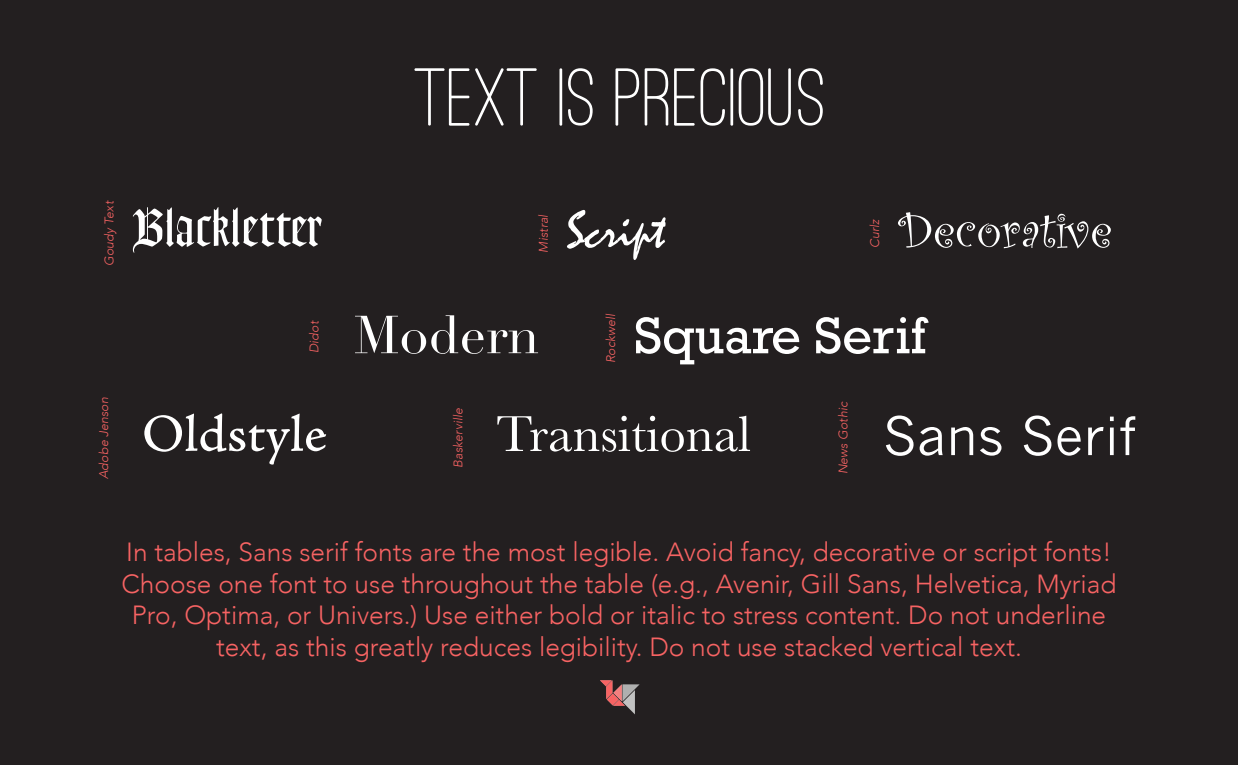
<style>
.page{position:relative;width:1238px;height:765px;background:#231f20}
.page>*{position:absolute;margin:0;border:0;box-sizing:border-box;transform-origin:0 0}
.t1{font:500 85px "Ostrich Sans Rounded";color:#fff}
.t2{font:52.5px "Baskerville";color:#fff}
.t3{font:52.5px "Goudy Text MT Std";color:#fff}
.t4{font:52.5px "Rockwell";color:#fff}
.t5{font:52.5px "Curlz";color:#fff}
.t6{font:52.5px "News Gothic";color:#fff}
.t7{font:52.5px "Adobe Jenson Pro Capt";color:#fff}
.t8{font:52.5px "Didot";color:#fff}
.t9{font:52.5px "Mistral";color:#fff}
.t10{font:300 26.25px/31.5px "Avenir";color:#f76363;text-align:center}
.t11{font:italic 300 12.5px "Avenir";letter-spacing:.005em;color:#f76363}
</style>
<div class="page">
<svg style="left:600px;top:680px;width:40px;height:34px"></svg>
<h1 class="t1" style="left:416px;top:47px;width:413px">TEXT IS PRECIOUS</h1>
<p class="t11" style="left:102px;top:266px;width:67px;rotate:-90deg">Goudy Text</p>
<h2 class="t3" style="left:129px;top:197px;width:193px">Blackletter</h2>
<p class="t11" style="left:536px;top:253px;width:40px;rotate:-90deg">Mistral</p>
<h2 class="t9" style="left:567px;top:201px;width:100px">Script</h2>
<p class="t11" style="left:867px;top:248px;width:30px;rotate:-90deg">Curlz</p>
<h2 class="t5" style="left:898px;top:193px;width:215px">Decorative</h2>
<p class="t11" style="left:97px;top:479px;width:84px;rotate:-90deg">Adobe Jenson</p>
<p class="t11" style="left:603px;top:363px;width:51px;rotate:-90deg">Rockwell</p>
<p class="t11" style="left:307px;top:353px;width:34px;rotate:-90deg">Didot</p>
<h2 class="t8" style="left:354px;top:304px;width:187px">Modern</h2>
<h2 class="t4" style="left:634px;top:305px;width:293px">Square Serif</h2>
<h2 class="t7" style="left:142px;top:403px;width:187px">Oldstyle</h2>
<p class="t11" style="left:451px;top:468px;width:61px;rotate:-90deg">Baskerville</p>
<h2 class="t2" style="left:496px;top:401px;width:256px">Transitional</h2>
<p class="t11" style="left:836px;top:474px;width:74px;rotate:-90deg">News Gothic</p>
<h2 class="t6" style="left:883px;top:406px;width:255px">Sans Serif</h2>
<p class="t10" style="left:121px;top:537px;width:996px">In tables, Sans serif fonts are the most legible. Avoid fancy, decorative or script fonts!<br>Choose one font to use throughout the table (e.g., Avenir, Gill Sans, Helvetica, Myriad Pro, Optima, or Univers.) Use either bold or italic to stress content. Do not underline text, as this greatly reduces legibility. Do not use stacked vertical text.</p>
</div>
